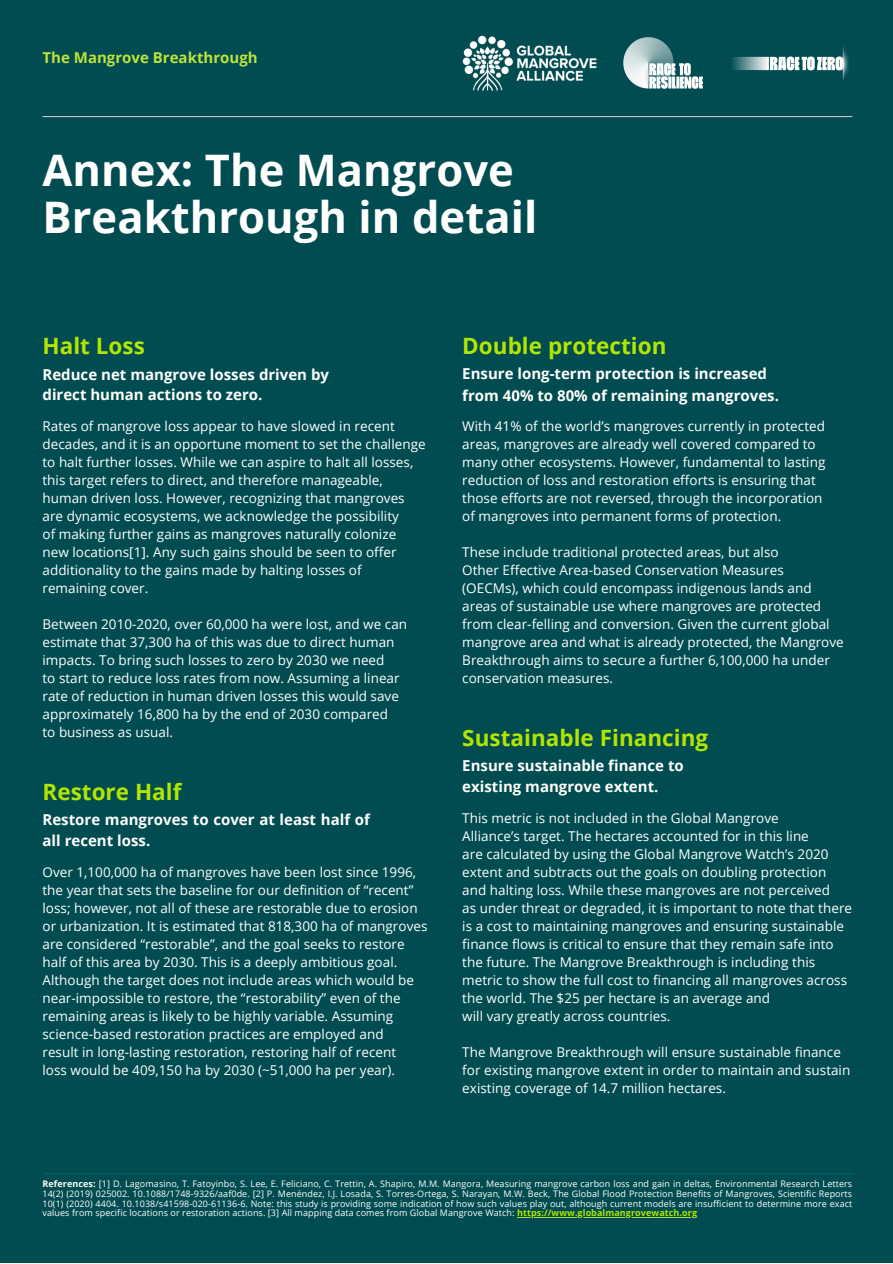
<style>
.page{position:relative;width:893px;height:1264px;background:#fff}
.page>*{position:absolute;margin:0;border:0;box-sizing:border-box;transform-origin:0 0}
.t1{font:700 43.5px/47.2px "Open Sans";color:#fff}
.t2{font:700 22.5px "Open Sans";color:#b2e500}
.t3{font:700 15px/20.2px "Open Sans";color:#fff}
.t4{font:700 15px "Open Sans";color:#bde33a}
.t5{font:13.5px/18px "Open Sans";color:#fff}
.t6{font:9px/9.8px "Open Sans";letter-spacing:.01em;color:#fff;text-align:justify}
.s1{font-weight:700}
.s2{font-weight:700;color:#b2e500}
</style>
<div class="page">
<div style="left:0;top:0;width:892px;height:1262px;background:#004c50"></div>
<hr style="left:517px;top:1216px;width:180px;height:1px;background:#b2e500">
<hr style="left:44px;top:1173px;width:810px;height:1px;background:#03646b">
<hr style="left:42px;top:116px;width:810px;height:1px;background:#c6c6c6">
<img style="left:462px;top:36px;width:134px;height:55px">
<img style="left:623px;top:38px;width:79px;height:50px">
<img style="left:732px;top:46px;width:117px;height:35px">
<p class="t4" style="left:42px;top:47px;width:217px">The Mangrove Breakthrough</p>
<p class="t1" style="left:42px;top:145px;width:496px">Annex: The Mangrove<br>Breakthrough in detail</p>
<p class="t2" style="left:42px;top:330px;width:104px">Halt Loss</p>
<p class="t3" style="left:42px;top:364px;width:288px">Reduce net mangrove losses driven by direct human actions to zero.</p>
<p class="t5" style="left:42px;top:417px;width:384px">Rates of mangrove loss appear to have slowed in recent decades, and it is an opportune moment to set the challenge to halt further losses. While we can aspire to halt all losses, this target refers to direct, and therefore manageable,</p>
<p class="t5" style="left:42px;top:489px;width:363px">human driven loss. However, recognizing that mangroves</p>
<p class="t5" style="left:42px;top:507px;width:358px">are dynamic ecosystems, we acknowledge the possibility</p>
<p class="t5" style="left:42px;top:525px;width:355px">of making further gains as mangroves naturally colonize</p>
<p class="t5" style="left:42px;top:543px;width:355px">new locations[1]. Any such gains should be seen to offer additionality to the gains made by halting losses of</p>
<p class="t5" style="left:42px;top:579px;width:107px">remaining cover.</p>
<p class="t5" style="left:42px;top:615px;width:366px">Between 2010-2020, over 60,000 ha were lost, and we can</p>
<p class="t5" style="left:42px;top:633px;width:353px">estimate that 37,300 ha of this was due to direct human</p>
<p class="t5" style="left:42px;top:651px;width:343px">impacts. To bring such losses to zero by 2030 we need</p>
<p class="t5" style="left:42px;top:669px;width:358px">to start to reduce loss rates from now. Assuming a linear</p>
<p class="t5" style="left:42px;top:687px;width:358px">rate of reduction in human driven losses this would save</p>
<p class="t5" style="left:42px;top:705px;width:347px">approximately 16,800 ha by the end of 2030 compared</p>
<p class="t5" style="left:42px;top:723px;width:132px">to business as usual.</p>
<p class="t2" style="left:42px;top:775px;width:140px">Restore Half</p>
<p class="t3" style="left:42px;top:809px;width:329px">Restore mangroves to cover at least half of all recent loss.</p>
<p class="t5" style="left:42px;top:862px;width:386px">Over 1,100,000 ha of mangroves have been lost since 1996, the year that sets the baseline for our definition of “recent” loss; however, not all of these are restorable due to erosion or urbanization. It is estimated that 818,300 ha of mangroves are considered “restorable”, and the goal seeks to restore</p>
<p class="t5" style="left:42px;top:952px;width:373px">half of this area by 2030. This is a deeply ambitious goal.<br>Although the target does not include areas which would be near-impossible to restore, the “restorability” even of the remaining areas is likely to be highly variable. Assuming science-based restoration practices are employed and</p>
<p class="t5" style="left:42px;top:1042px;width:355px">result in long-lasting restoration, restoring half of recent</p>
<p class="t5" style="left:42px;top:1060px;width:354px">loss would be 409,150 ha by 2030 (~51,000 ha per year).</p>
<p class="t2" style="left:462px;top:330px;width:206px">Double protection</p>
<p class="t3" style="left:462px;top:363px;width:318px;line-height:21.3px">Ensure long-term protection is increased from 40% to 80% of remaining mangroves.</p>
<p class="t5" style="left:462px;top:417px;width:364px">With 41% of the world’s mangroves currently in protected areas, mangroves are already well covered compared to many other ecosystems. However, fundamental to lasting reduction of loss and restoration efforts is ensuring that those efforts are not reversed, through the incorporation</p>
<p class="t5" style="left:462px;top:507px;width:320px">of mangroves into permanent forms of protection.</p>
<p class="t5" style="left:462px;top:543px;width:318px">These include traditional protected areas, but also</p>
<p class="t5" style="left:462px;top:561px;width:323px">Other Effective Area-based Conservation Measures</p>
<p class="t5" style="left:462px;top:579px;width:351px">(OECMs), which could encompass indigenous lands and</p>
<p class="t5" style="left:462px;top:597px;width:360px">areas of sustainable use where mangroves are protected</p>
<p class="t5" style="left:462px;top:615px;width:369px">from clear-felling and conversion. Given the current global</p>
<p class="t5" style="left:462px;top:633px;width:383px">mangrove area and what is already protected, the Mangrove</p>
<p class="t5" style="left:462px;top:651px;width:369px">Breakthrough aims to secure a further 6,100,000 ha under</p>
<p class="t5" style="left:462px;top:669px;width:152px">conservation measures.</p>
<p class="t2" style="left:462px;top:721px;width:247px">Sustainable Financing</p>
<p class="t3" style="left:462px;top:755px;width:223px">Ensure sustainable finance to existing mangrove extent.</p>
<p class="t5" style="left:462px;top:808px;width:318px">This metric is not included in the Global Mangrove</p>
<p class="t5" style="left:462px;top:826px;width:348px">Alliance’s target. The hectares accounted for in this line</p>
<p class="t5" style="left:462px;top:844px;width:368px">are calculated by using the Global Mangrove Watch’s 2020 extent and subtracts out the goals on doubling protection</p>
<p class="t5" style="left:462px;top:880px;width:369px">and halting loss. While these mangroves are not perceived</p>
<p class="t5" style="left:462px;top:898px;width:391px">as under threat or degraded, it is important to note that there is a cost to maintaining mangroves and ensuring sustainable finance flows is critical to ensure that they remain safe into the future. The Mangrove Breakthrough is including this metric to show the full cost to financing all mangroves across the world. The $25 per hectare is an average and</p>
<p class="t5" style="left:462px;top:1006px;width:210px">will vary greatly across countries.</p>
<p class="t5" style="left:462px;top:1042px;width:380px">The Mangrove Breakthrough will ensure sustainable finance</p>
<p class="t5" style="left:462px;top:1060px;width:389px">for existing mangrove extent in order to maintain and sustain</p>
<p class="t5" style="left:462px;top:1078px;width:265px">existing coverage of 14.7 million hectares.</p>
<p class="t6" style="left:42px;top:1178px;width:811px"><span class="s1">References:</span> [1] D. Lagomasino, T. Fatoyinbo, S. Lee, E. Feliciano, C. Trettin, A. Shapiro, M.M. Mangora, Measuring mangrove carbon loss and gain in deltas, Environmental Research Letters 14(2) (2019) 025002. 10.1088/1748-9326/aaf0de. [2] P. Menéndez, I.J. Losada, S. Torres-Ortega, S. Narayan, M.W. Beck, The Global Flood Protection Benefits of Mangroves, Scientific Reports 10(1) (2020) 4404. 10.1038/s41598-020-61136-6. Note: this study is providing some indication of how such values play out, although current models are insufficient to determine more exact values from specific locations or restoration actions. [3] All mapping data comes from Global Mangrove Watch: <span class="s2">https://www.globalmangrovewatch.org</span></p>
</div>
